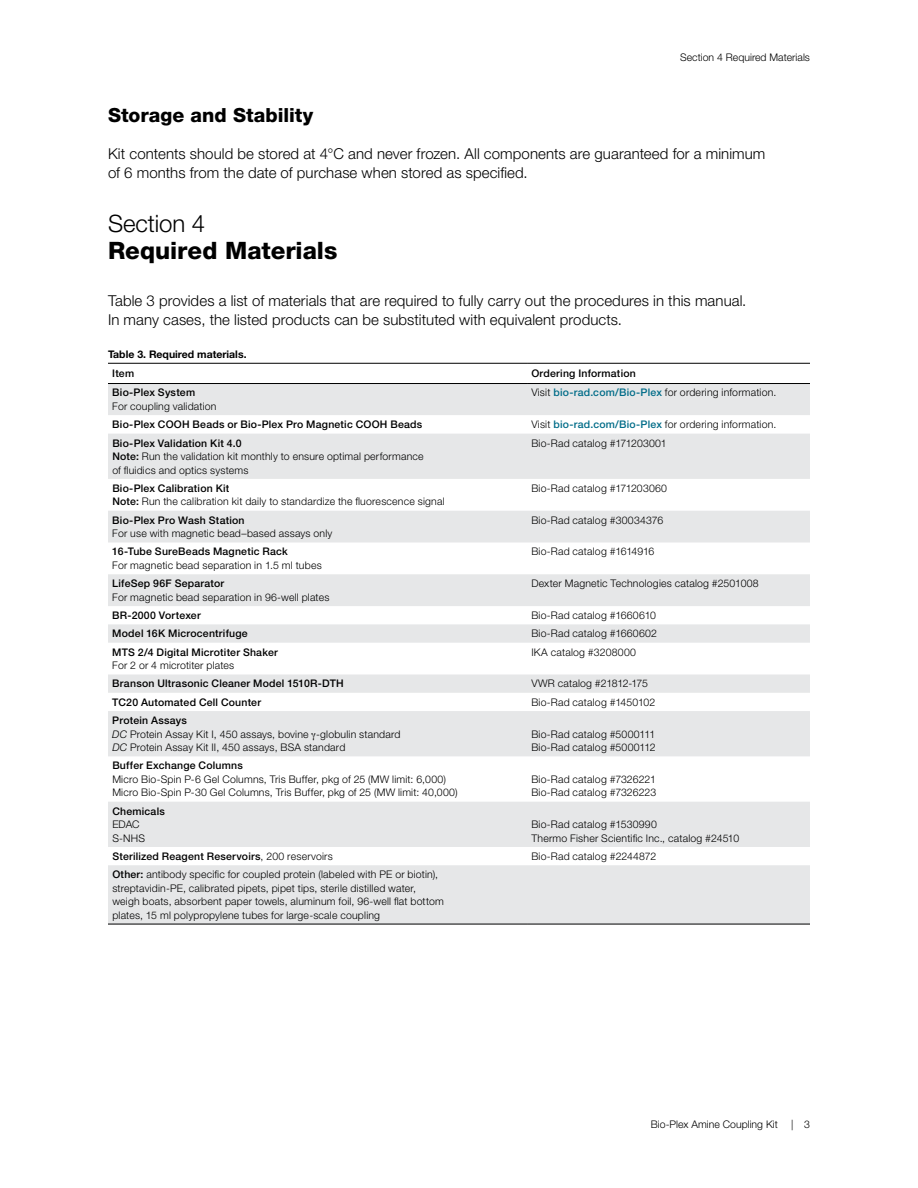
<style>
.page{position:relative;width:918px;height:1188px;background:#fff}
.page>*{position:absolute;margin:0;border:0;box-sizing:border-box;transform-origin:0 0}
.t1{font:800 24px "Helvetica Neue LT Std";color:#000}
.t2{font:300 24px "Helvetica Neue LT Std";letter-spacing:-.005em;color:#000}
.t3{font:800 19.5px "Helvetica Neue LT Std";letter-spacing:.005em;color:#000}
.t4{font:300 15px/19.5px "Helvetica Neue LT Std";letter-spacing:.005em;color:#000}
.t5{font:300 10.5px/13.5px "Helvetica Neue LT Std";letter-spacing:.02em;color:#000}
.t6{font:500 10.5px "Helvetica Neue LT Std";letter-spacing:.02em;color:#000}
.t7{font:300 10.5px "Helvetica Neue LT Std";color:#000}
.t8{font:700 10.5px "Helvetica Neue LT Std";color:#000}
.s1{font-weight:500;color:#006c88}
.s2{font-weight:500}
.s3{font-style:italic}
.s4{font-weight:300}
</style>
<div class="page">
<div style="left:108px;top:384px;width:702px;height:31px;background:#e6e7e8"></div>
<svg style="left:108px;top:434px;width:702px;height:490px;fill:#e6e7e8"></svg>
<hr style="left:108px;top:383px;width:419px;height:1px;background:#000">
<hr style="left:527px;top:383px;width:283px;height:1px;background:#000">
<hr style="left:108px;top:363px;width:419px;height:1px;background:#000">
<hr style="left:527px;top:363px;width:283px;height:1px;background:#000">
<hr style="left:108px;top:924px;width:419px;height:1px;background:#000">
<hr style="left:527px;top:924px;width:283px;height:1px;background:#000">
<svg style="left:312px;top:733px;width:4px;height:7px"></svg>
<p class="t7" style="left:680px;top:51px;width:131px">Section 4 Required Materials</p>
<h2 class="t3" style="left:108px;top:103px;width:207px">Storage and Stability</h2>
<h3 class="t4" style="left:108px;top:144px;width:659px">Kit contents should be stored at 4°C and never frozen. All components are guaranteed for a minimum of 6 months from the date of purchase when stored as specified.</h3>
<h1 class="t2" style="left:108px;top:209px;width:99px">Section 4</h1>
<h1 class="t1" style="left:108px;top:237px;width:231px">Required Materials</h1>
<h3 class="t4" style="left:108px;top:291px;width:640px">Table 3 provides a list of materials that are required to fully carry out the procedures in this manual.<br>In many cases, the listed products can be substituted with equivalent products.</h3>
<p class="t8" style="left:108px;top:348px;width:140px">Table 3. Required materials.</p>
<p class="t6" style="left:112px;top:367px;width:23px">Item</p>
<p class="t6" style="left:531px;top:367px;width:106px">Ordering Information</p>
<p class="t6" style="left:112px;top:386px;width:84px">Bio-Plex System</p>
<p class="t5" style="left:112px;top:399px;width:106px">For coupling validation</p>
<p class="t5" style="left:531px;top:386px;width:246px">Visit <span class="s1">bio-rad.com/Bio-Plex</span> for ordering information.</p>
<p class="t6" style="left:112px;top:418px;width:311px">Bio-Plex COOH Beads or Bio-Plex Pro Magnetic COOH Beads</p>
<p class="t5" style="left:531px;top:418px;width:246px">Visit <span class="s1">bio-rad.com/Bio-Plex</span> for ordering information.</p>
<p class="t5" style="left:112px;top:436px;width:313px"><span class="s2">Bio-Plex Validation Kit 4.0<br>Note:</span> Run the validation kit monthly to ensure optimal performance of fluidics and optics systems</p>
<p class="t5" style="left:531px;top:436px;width:137px">Bio-Rad catalog #171203001</p>
<p class="t5" style="left:112px;top:481px;width:334px"><span class="s2">Bio-Plex Calibration Kit<br>Note:</span> Run the calibration kit daily to standardize the fluorescence signal</p>
<p class="t5" style="left:531px;top:481px;width:137px">Bio-Rad catalog #171203060</p>
<p class="t6" style="left:112px;top:514px;width:134px">Bio-Plex Pro Wash Station</p>
<p class="t5" style="left:112px;top:526px;width:222px">For use with magnetic bead–based assays only</p>
<p class="t5" style="left:531px;top:513px;width:133px">Bio-Rad catalog #30034376</p>
<p class="t6" style="left:112px;top:545px;width:177px">16-Tube SureBeads Magnetic Rack</p>
<p class="t5" style="left:112px;top:558px;width:211px">For magnetic bead separation in 1.5 ml tubes</p>
<p class="t6" style="left:112px;top:577px;width:114px">LifeSep 96F Separator</p>
<p class="t5" style="left:112px;top:590px;width:219px">For magnetic bead separation in 96-well plates</p>
<p class="t5" style="left:531px;top:545px;width:125px">Bio-Rad catalog #1614916</p>
<p class="t5" style="left:531px;top:577px;width:229px">Dexter Magnetic Technologies catalog #2501008</p>
<p class="t6" style="left:112px;top:609px;width:90px">BR-2000 Vortexer</p>
<p class="t5" style="left:531px;top:608px;width:126px">Bio-Rad catalog #1660610</p>
<p class="t6" style="left:112px;top:627px;width:137px">Model 16K Microcentrifuge</p>
<p class="t5" style="left:531px;top:627px;width:127px">Bio-Rad catalog #1660602</p>
<p class="t6" style="left:112px;top:646px;width:167px">MTS 2/4 Digital Microtiter Shaker</p>
<p class="t5" style="left:112px;top:658px;width:123px">For 2 or 4 microtiter plates</p>
<p class="t5" style="left:531px;top:645px;width:106px">IKA catalog #3208000</p>
<p class="t6" style="left:112px;top:677px;width:233px">Branson Ultrasonic Cleaner Model 1510R-DTH</p>
<p class="t5" style="left:531px;top:677px;width:118px">VWR catalog #21812-175</p>
<p class="t6" style="left:112px;top:696px;width:150px">TC20 Automated Cell Counter</p>
<p class="t5" style="left:531px;top:695px;width:126px">Bio-Rad catalog #1450102</p>
<p class="t5" style="left:112px;top:713px;width:290px"><span class="s2">Protein Assays<br></span><span class="s3">DC</span> Protein Assay Kit I, 450 assays, bovine -globulin standard<br><span class="s3">DC</span> Protein Assay Kit II, 450 assays, BSA standard</p>
<p class="t5" style="left:531px;top:727px;width:126px">Bio-Rad catalog #5000111<br>Bio-Rad catalog #5000112</p>
<p class="t6" style="left:112px;top:759px;width:132px">Buffer Exchange Columns</p>
<p class="t5" style="left:112px;top:772px;width:347px">Micro Bio-Spin P-6 Gel Columns, Tris Buffer, pkg of 25 (MW limit: 6,000)<br>Micro Bio-Spin P-30 Gel Columns, Tris Buffer, pkg of 25 (MW limit: 40,000)</p>
<p class="t5" style="left:531px;top:772px;width:126px">Bio-Rad catalog #7326221<br>Bio-Rad catalog #7326223</p>
<p class="t6" style="left:112px;top:805px;width:54px">Chemicals</p>
<p class="t5" style="left:112px;top:817px;width:34px">EDAC<br>S-NHS</p>
<p class="t5" style="left:531px;top:817px;width:209px">Bio-Rad catalog #1530990<br>Thermo Fisher Scientific Inc., catalog #24510</p>
<p class="t6" style="left:112px;top:850px;width:222px">Sterilized Reagent Reservoirs<span class="s4">, 200 reservoirs</span></p>
<p class="t5" style="left:531px;top:849px;width:126px">Bio-Rad catalog #2244872</p>
<p class="t5" style="left:112px;top:868px;width:333px"><span class="s2">Other:</span> antibody specific for coupled protein (labeled with PE or biotin), streptavidin-PE, calibrated pipets, pipet tips, sterile distilled water, weigh boats, absorbent paper towels, aluminum foil, 96-well flat bottom plates, 15 ml polypropylene tubes for large-scale coupling</p>
<p class="t7" style="left:651px;top:1118px;width:128px">Bio-Plex Amine Coupling Kit</p>
<p class="t5" style="left:791px;top:1117px;width:20px">| 3</p>
</div>
